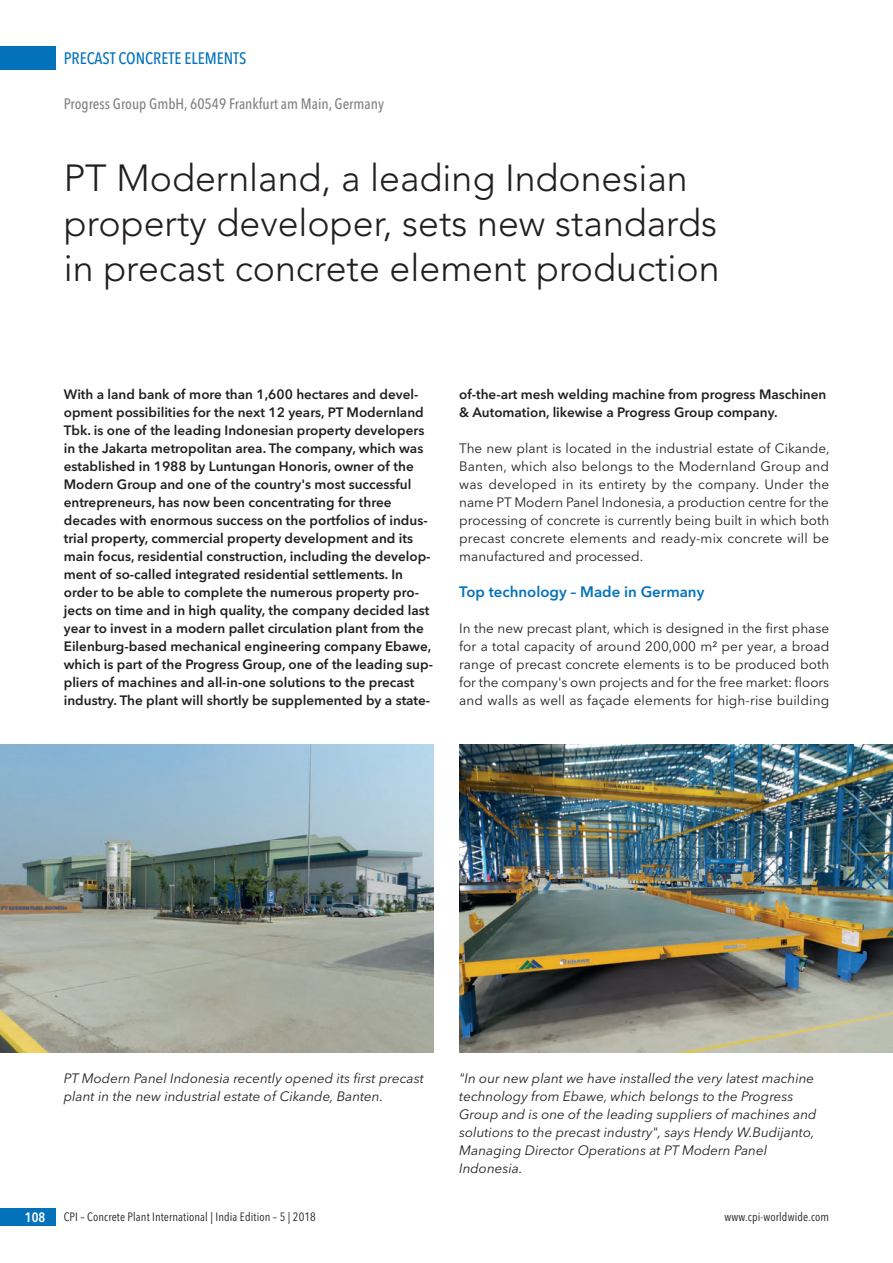
<style>
.page{position:relative;width:893px;height:1263px;background:#fff}
.page>*{position:absolute;margin:0;border:0;box-sizing:border-box;transform-origin:0 0}
.t1{font:300 37.5px/45px "Avenir";color:#231f20}
.t2{font:500 16.5px "Avenir Next Condensed";color:#0372bb}
.t3{font:500 15px "Avenir Next Condensed";color:#808285}
.t4{font:600 15px "Avenir Next";color:#0372bb}
.t5{font:600 13.5px/18px "Avenir Next";color:#231f20}
.t6{font:13.5px/18px "Avenir Next";letter-spacing:.01em;color:#231f20;text-align:justify}
.t7{font:italic 13.5px/18px "Avenir Next";color:#231f20}
.t8{font:600 13.5px "Avenir Next Condensed";color:#fff}
.t9{font:12px "Avenir Next Condensed";letter-spacing:.01em;color:#231f20}
</style>
<div class="page">
<div style="left:0;top:47px;width:55px;height:23px;background:#0372bb"></div>
<div style="left:0;top:1208px;width:55px;height:18px;background:#0372bb"></div>
<img style="left:0;top:745px;width:434px;height:307px">
<img style="left:459px;top:745px;width:434px;height:307px">
<p class="t2" style="left:64px;top:51px;width:184px">PRECAST CONCRETE ELEMENTS</p>
<p class="t3" style="left:64px;top:97px;width:322px">Progress Group GmbH, 60549 Frankfurt am Main, Germany</p>
<h1 class="t1" style="left:64px;top:158px;width:657px">PT Modernland, a leading Indonesian property developer, sets new standards in precast concrete element production</h1>
<p class="t5" style="left:64px;top:386px;width:371px">With a land bank of more than 1,600 hectares and devel&shy;opment possibilities for the next 12 years, PT Modernland Tbk. is one of the leading Indonesian property developers in the Jakarta metropolitan area. The company, which was established in 1988 by Luntungan Honoris, owner of the Modern Group and one of the country's most successful entrepreneurs, has now been concentrating for three decades with enormous success on the portfolios of indus&shy;trial property, commercial property development and its main focus, residential construction, including the develop&shy;ment of so-called integrated residential settlements. In order to be able to complete the numerous property pro&shy;jects on time and in high quality, the company decided last year to invest in a modern pallet circulation plant from the Eilenburg-based mechanical engineering company Ebawe, which is part of the Progress Group, one of the leading sup&shy;pliers of machines and all-in-one solutions to the precast industry. The plant will shortly be supplemented by a state-</p>
<p class="t5" style="left:459px;top:386px;width:369px">of-the-art mesh welding machine from progress Maschinen &amp; Automation, likewise a Progress Group company.</p>
<p class="t6" style="left:459px;top:440px;width:372px">The new plant is located in the industrial estate of Cikande, Banten, which also belongs to the Modernland Group and was developed in its entirety by the company. Under the name PT Modern Panel Indonesia, a production centre for the processing of concrete is currently being built in which both precast concrete elements and ready-mix concrete will be manufactured and processed.</p>
<p class="t4" style="left:459px;top:585px;width:247px">Top technology – Made in Germany</p>
<p class="t6" style="left:459px;top:620px;width:372px">In the new precast plant, which is designed in the first phase for a total capacity of around 200,000 m² per year, a broad range of precast concrete elements is to be produced both for the company's own projects and for the free market: floors and walls as well as façade elements for high-rise building</p>
<p class="t7" style="left:64px;top:1070px;width:362px">PT Modern Panel Indonesia recently opened its first precast plant in the new industrial estate of Cikande, Banten.</p>
<p class="t7" style="left:459px;top:1070px;width:359px">"In our new plant we have installed the very latest machine technology from Ebawe, which belongs to the Progress Group and is one of the leading suppliers of machines and solutions to the precast industry", says Hendy W.Budijanto, Managing Director Operations at PT Modern Panel Indonesia.</p>
<p class="t8" style="left:25px;top:1211px;width:22px">108</p>
<p class="t9" style="left:64px;top:1211px;width:254px">CPI – Concrete Plant International | India Edition – 5 | 2018</p>
<p class="t9" style="left:725px;top:1211px;width:106px">www.cpi-worldwide.com</p>
</div>
